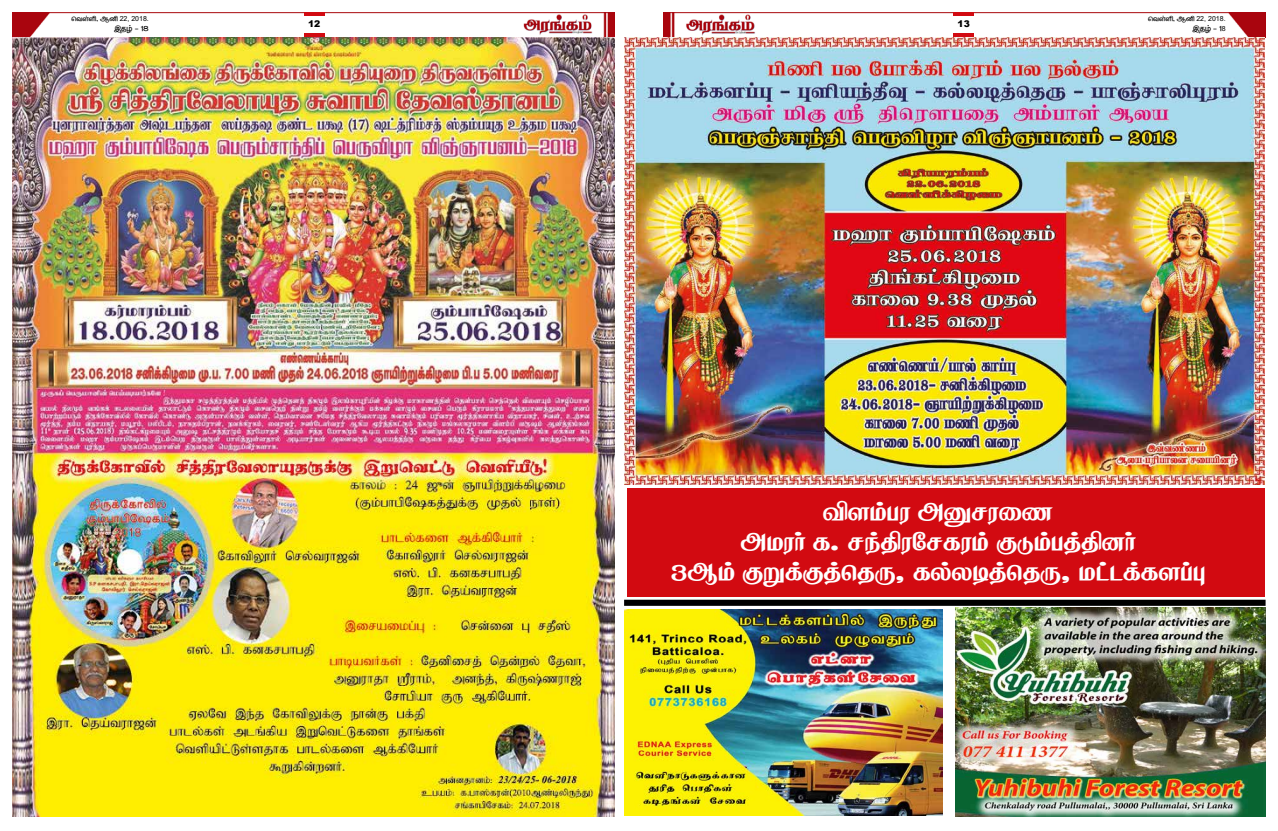
<style>
.page{position:relative;width:1278px;height:831px;background:#fff}
.page>*{position:absolute;margin:0;border:0;box-sizing:border-box;transform-origin:0 0}
.t1{font:32.38px/29.8px "NC Sabashan";color:#fff;text-align:center}
.t2{font:10.5px "NC Tsunami 10";color:#000}
.t3{font:9.19px "NC Tsunami 10";color:#000}
.t4{font:900 9.19px "Arial";color:#000}
.s1{font-family:"Arial";font-size:7px}
</style>
<div class="page">
<img style="left:12px;top:12px;width:602px;height:805px">
<img style="left:663px;top:12px;width:602px;height:25px">
<hr style="left:304px;top:33px;width:21px;height:4px;background:#d20a11">
<hr style="left:304px;top:12px;width:21px;height:4px;background:#d20a11">
<hr style="left:953px;top:33px;width:21px;height:4px;background:#d20a11">
<hr style="left:953px;top:12px;width:21px;height:4px;background:#d20a11">
<div style="left:627px;top:488px;width:637px;height:109px;background:#d20a11"></div>
<img style="left:955px;top:608px;width:310px;height:209px">
<img style="left:624px;top:609px;width:319px;height:206px">
<img style="left:624px;top:37px;width:640px;height:448px">
<div style="left:624px;top:600px;width:641px;height:6px;background:#000"></div>
<p class="t3" style="left:71px;top:14px;width:79px">nts;sp&gt; Mdp <span class="s1">22, 2018.</span></p>
<p class="t2" style="left:114px;top:23px;width:36px">,jo; - 18</p>
<p class="t4" style="left:308px;top:17px;width:14px">12</p>
<p class="t4" style="left:957px;top:17px;width:14px">13</p>
<p class="t3" style="left:1148px;top:14px;width:79px">nts;sp&gt; Mdp <span class="s1">22, 2018.</span></p>
<p class="t2" style="left:1192px;top:23px;width:35px">,jo; - 1<span class="s1">8</span></p>
<p class="t1" style="left:670px;top:497px;width:536px">tpsk;gu mDruiz<br>mkuh; f. re;jpuNrfuk; FLk;gj;jpdh;<br>3Mk; FWf;Fj;njU&gt; fy;ybj;njU&gt; kl;lf;fsg;G</p>
</div>
